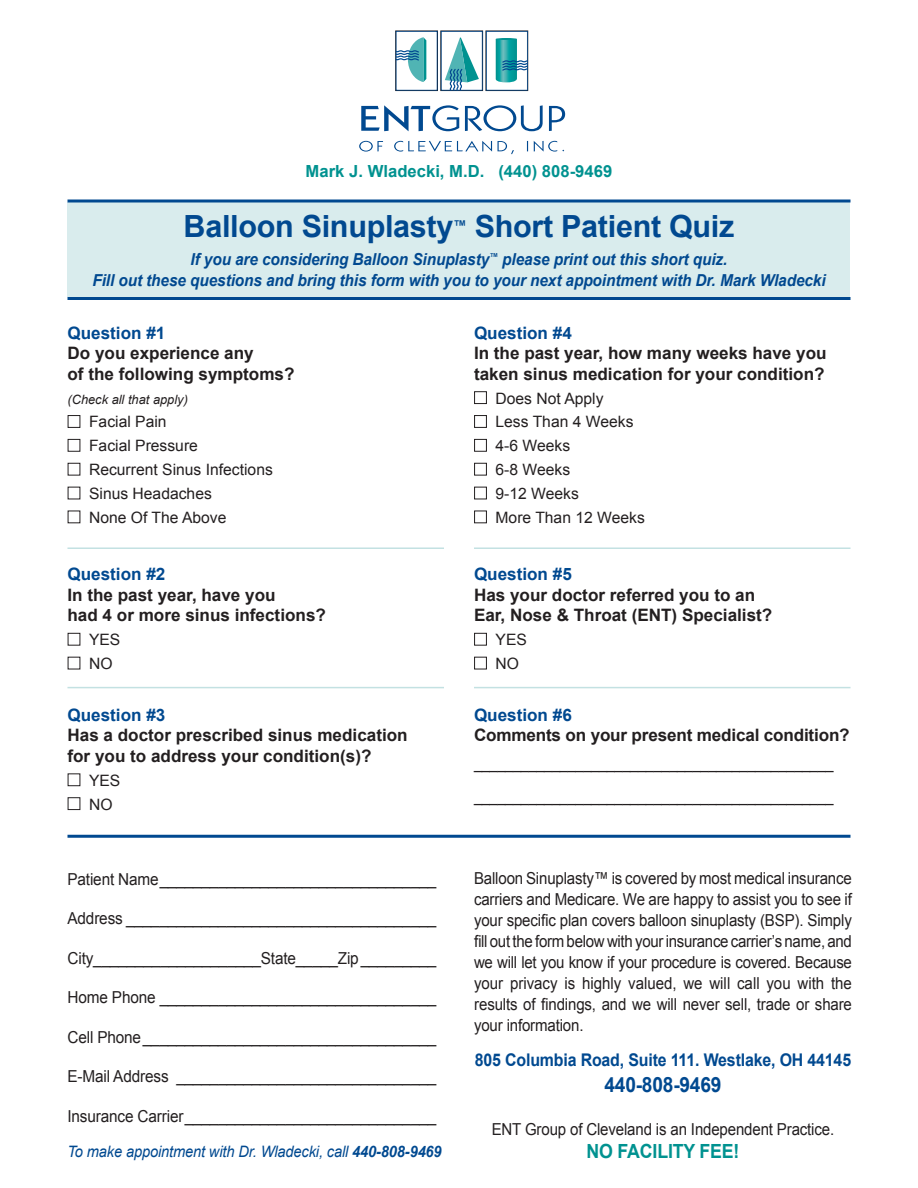
<style>
.page{position:relative;width:918px;height:1188px;background:#fff}
.page>*{position:absolute;margin:0;border:0;box-sizing:border-box;transform-origin:0 0}
.t1{font:700 30.6px "Arial";letter-spacing:-.01em;color:#014990}
.t2{font:700 21px "Arial";letter-spacing:-.01em;color:#014990;scale:.91 1}
.t3{font:700 19.5px "Arial";letter-spacing:-.01em;color:#009290;scale:.91 1}
.t4{font:700 17.4px "Arial";letter-spacing:-.01em;color:#014990;scale:.91 1}
.t5{font:700 17.1px/20.5px "Arial";color:#231f20}
.t6{font:700 16.65px "Arial";color:#009290}
.t7{font:16.5px/21px "Arial";letter-spacing:-.01em;color:#231f20;text-align:justify;scale:.91 1}
.t8{font:16.5px "Arial";letter-spacing:-.01em;color:#231f20;scale:.93 1}
.t9{font:italic 700 16.5px "Arial";letter-spacing:-.005em;color:#014990;scale:.93 1}
.t10{font:italic 15.75px "Arial";letter-spacing:-.01em;color:#014990;scale:.93 1}
.t11{font:15.6px "Arial";color:#231f20}
.t12{font:15.6px/32.8px "Arial";color:#231f20;scale:.93 1}
.t13{font:700 13.5px "Arial";color:#014990}
.t14{font:italic 12.9px "Arial";color:#231f20}
.s1{color:#014990}
.s2{font-weight:700}
</style>
<div class="page">
<div style="left:68px;top:415px;width:12px;height:13px;border:1px solid #231f20"></div>
<div style="left:68px;top:439px;width:12px;height:13px;border:1px solid #231f20"></div>
<div style="left:68px;top:463px;width:12px;height:12px;border:1px solid #231f20"></div>
<div style="left:68px;top:633px;width:12px;height:13px;border:1px solid #231f20"></div>
<div style="left:68px;top:773px;width:12px;height:13px;border:1px solid #231f20"></div>
<div style="left:68px;top:797px;width:12px;height:13px;border:1px solid #231f20"></div>
<div style="left:474px;top:391px;width:13px;height:13px;border:1px solid #231f20"></div>
<div style="left:474px;top:415px;width:13px;height:13px;border:1px solid #231f20"></div>
<div style="left:474px;top:439px;width:13px;height:13px;border:1px solid #231f20"></div>
<div style="left:474px;top:463px;width:13px;height:12px;border:1px solid #231f20"></div>
<div style="left:474px;top:487px;width:13px;height:12px;border:1px solid #231f20"></div>
<div style="left:474px;top:511px;width:13px;height:12px;border:1px solid #231f20"></div>
<div style="left:474px;top:633px;width:13px;height:13px;border:1px solid #231f20"></div>
<div style="left:474px;top:657px;width:13px;height:12px;border:1px solid #231f20"></div>
<svg style="left:396px;top:31px;width:132px;height:60px"></svg>
<svg style="left:361px;top:105px;width:98px;height:26px"></svg>
<svg style="left:465px;top:105px;width:78px;height:26px"></svg>
<svg style="left:549px;top:106px;width:16px;height:25px"></svg>
<svg style="left:359px;top:141px;width:24px;height:11px"></svg>
<svg style="left:394px;top:141px;width:98px;height:11px"></svg>
<svg style="left:498px;top:141px;width:16px;height:13px"></svg>
<svg style="left:534px;top:141px;width:30px;height:11px"></svg>
<div style="left:68px;top:202px;width:782px;height:95px;background:#d9eced"></div>
<hr style="left:68px;top:297px;width:782px;height:3px;background:#014990">
<hr style="left:68px;top:200px;width:782px;height:2px;background:#014990">
<hr style="left:68px;top:548px;width:376px;height:1px;background:#c3e1e2">
<hr style="left:68px;top:687px;width:376px;height:1px;background:#c3e1e2">
<hr style="left:68px;top:835px;width:782px;height:3px;background:#014990">
<hr style="left:474px;top:548px;width:376px;height:1px;background:#c3e1e2">
<hr style="left:474px;top:687px;width:376px;height:1px;background:#c3e1e2">
<p class="t6" style="left:306px;top:160px;width:308px">Mark J. Wladecki, M.D. (440) 808-9469</p>
<p class="t1" style="left:184px;top:206px;width:271px">Balloon Sinuplasty</p>
<p class="t13" style="left:453px;top:216px;width:15px">™</p>
<p class="t1" style="left:475px;top:206px;width:261px">Short Patient Quiz</p>
<p class="t9" style="left:191px;top:249px;width:579px">If you are considering Balloon Sinuplasty<sup>™</sup> please print out this short quiz.</p>
<p class="t9" style="left:92px;top:270px;width:790px">Fill out these questions and bring this form with you to your next appointment with Dr. Mark Wladecki</p>
<p class="t5" style="left:68px;top:323px;width:229px"><span class="s1">Question #1<br></span>Do you experience any<br>of the following symptoms?</p>
<p class="t14" style="left:68px;top:391px;width:122px">(Check all that apply)</p>
<p class="t11" style="left:89px;top:412px;width:79px">Facial Pain</p>
<p class="t11" style="left:89px;top:436px;width:110px">Facial Pressure</p>
<p class="t11" style="left:89px;top:459px;width:185px">Recurrent Sinus Infections</p>
<p class="t11" style="left:89px;top:483px;width:124px">Sinus Headaches</p>
<p class="t11" style="left:89px;top:507px;width:139px">None Of The Above</p>
<p class="t5" style="left:68px;top:565px;width:260px"><span class="s1">Question #2<br></span>In the past year, have you<br>had 4 or more sinus infections?</p>
<p class="t11" style="left:89px;top:629px;width:33px">YES</p>
<p class="t11" style="left:89px;top:653px;width:25px">NO</p>
<p class="t5" style="left:68px;top:705px;width:342px"><span class="s1">Question #3<br></span>Has a doctor prescribed sinus medication for you to address your condition(s)?</p>
<p class="t11" style="left:89px;top:770px;width:33px">YES</p>
<p class="t11" style="left:89px;top:794px;width:25px">NO</p>
<p class="t8" style="left:68px;top:868px;width:398px">Patient Name_________________________________</p>
<p class="t8" style="left:68px;top:907px;width:398px">Address _____________________________________</p>
<p class="t8" style="left:68px;top:947px;width:398px">City____________________State_____Zip_________</p>
<p class="t8" style="left:68px;top:987px;width:398px">Home Phone _________________________________</p>
<p class="t8" style="left:68px;top:1026px;width:398px">Cell Phone___________________________________</p>
<p class="t8" style="left:68px;top:1066px;width:398px">E-Mail Address _______________________________</p>
<p class="t8" style="left:68px;top:1105px;width:398px">Insurance Carrier______________________________</p>
<p class="t10" style="left:68px;top:1141px;width:404px">To make appointment with Dr. Wladecki, call <span class="s2">440-808-9469</span></p>
<p class="t5" style="left:474px;top:323px;width:354px"><span class="s1">Question #4<br></span>In the past year, how many weeks have you taken sinus medication for your condition?</p>
<p class="t11" style="left:496px;top:388px;width:110px">Does Not Apply</p>
<p class="t11" style="left:496px;top:412px;width:139px">Less Than 4 Weeks</p>
<p class="t11" style="left:496px;top:436px;width:76px">4-6 Weeks</p>
<p class="t11" style="left:496px;top:459px;width:76px">6-8 Weeks</p>
<p class="t11" style="left:496px;top:483px;width:85px">9-12 Weeks</p>
<p class="t11" style="left:496px;top:507px;width:151px">More Than 12 Weeks</p>
<p class="t5" style="left:474px;top:565px;width:300px"><span class="s1">Question #5<br></span>Has your doctor referred you to an<br>Ear, Nose &amp; Throat (ENT) Specialist?</p>
<p class="t11" style="left:496px;top:629px;width:33px">YES</p>
<p class="t11" style="left:496px;top:653px;width:25px">NO</p>
<p class="t5" style="left:474px;top:705px;width:377px"><span class="s1">Question #6<br></span>Comments on your present medical condition?</p>
<p class="t12" style="left:474px;top:747px;width:388px">______________________________________________ ______________________________________________</p>
<p class="t7" style="left:474px;top:868px;width:417px">Balloon Sinuplasty™ is covered by most medical insurance carriers and Medicare. We are happy to assist you to see if your specific plan covers balloon sinuplasty (BSP). Simply fill out the form below with your insurance carrier’s name, and we will let you know if your procedure is covered. Because your privacy is highly valued, we will call you with the results of findings, and we will never sell, trade or share your information.</p>
<p class="t4" style="left:475px;top:1048px;width:415px">805 Columbia Road, Suite 111. Westlake, OH 44145</p>
<p class="t2" style="left:604px;top:1071px;width:130px">440-808-9469</p>
<p class="t7" style="left:492px;top:1119px;width:378px">ENT Group of Cleveland is an Independent Practice.</p>
<p class="t3" style="left:586px;top:1138px;width:170px">NO FACILITY FEE!</p>
</div>
